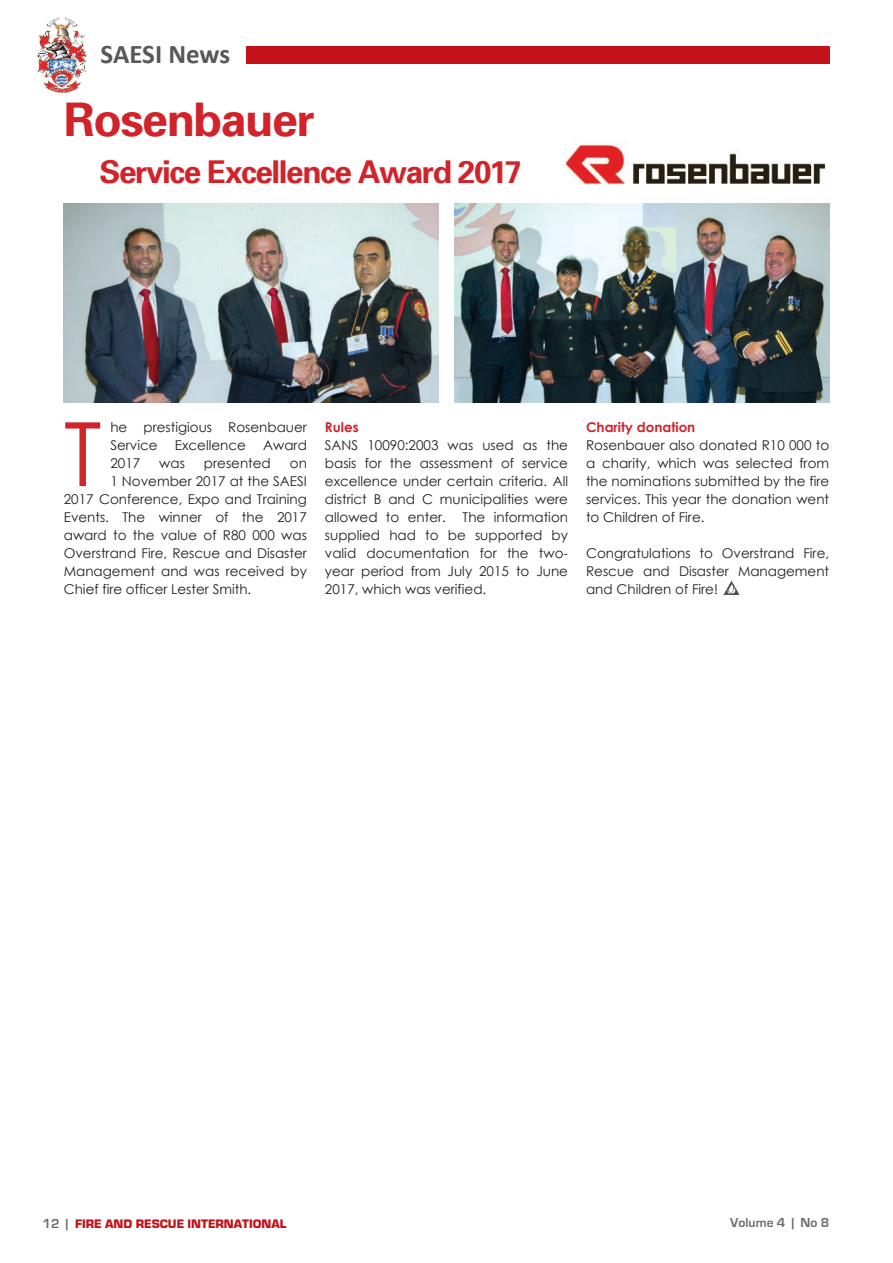
<style>
.page{position:relative;width:893px;height:1263px;background:#fff}
.page>*{position:absolute;margin:0;border:0;box-sizing:border-box;transform-origin:0 0}
.t1{font:88.65px "Century Gothic";color:#d1232a}
.t2{font:700 46.5px "Univers 65";letter-spacing:-.03em;color:#d1232a}
.t3{font:700 31.5px "Univers 65";letter-spacing:-.045em;color:#d1232a}
.t4{font:700 27px "Calibri";letter-spacing:-.005em;color:#57585a}
.t5{font:13.5px/18px "Century Gothic";color:#231f20;text-align:justify}
.t6{font:700 13.5px "Century Gothic";color:#d1232a}
.t7{font:700 13.5px "Eurostile";color:#6c6d70}
.t8{font:900 12.75px "Eurostile";color:#c4121a}
.s1{font-weight:700;font-size:13.5px;color:#6c6d70}
</style>
<div class="page">
<img style="left:36px;top:17px;width:51px;height:76px">
<div style="left:246px;top:46px;width:583px;height:18px;background:#c4121a"></div>
<img style="left:64px;top:204px;width:375px;height:198px">
<img style="left:454px;top:204px;width:375px;height:198px">
<img style="left:563px;top:140px;width:263px;height:45px">
<img style="left:724px;top:580px;width:15px;height:14px">
<h3 class="t4" style="left:101px;top:35px;width:131px">SAESI News</h3>
<h2 class="t2" style="left:64px;top:90px;width:253px">Rosenbauer</h2>
<h3 class="t3" style="left:99px;top:151px;width:424px">Service Excellence Award 2017</h3>
<h1 class="t1" style="left:64px;top:392px;width:39px">T</h1>
<p class="t5" style="left:110px;top:418px;width:198px">he prestigious Rosenbauer<br>Service</p>
<p class="t5" style="left:175px;top:436px;width:73px">Excellence</p>
<p class="t5" style="left:263px;top:436px;width:45px">Award</p>
<p class="t5" style="left:110px;top:454px;width:31px">2017</p>
<p class="t5" style="left:159px;top:454px;width:27px">was</p>
<p class="t5" style="left:204px;top:454px;width:68px">presented</p>
<p class="t5" style="left:290px;top:454px;width:19px">on</p>
<p class="t5" style="left:110px;top:472px;width:198px">1 November 2017 at the SAESI</p>
<p class="t5" style="left:64px;top:490px;width:245px">2017 Conference, Expo and Training</p>
<p class="t5" style="left:64px;top:508px;width:245px">Events. The winner of the 2017</p>
<p class="t5" style="left:64px;top:526px;width:245px">award to the value of R80 000 was</p>
<p class="t5" style="left:64px;top:544px;width:245px">Overstrand Fire, Rescue and Disaster</p>
<p class="t5" style="left:64px;top:562px;width:245px">Management and was received by</p>
<p class="t5" style="left:64px;top:580px;width:189px">Chief fire officer Lester Smith.</p>
<p class="t6" style="left:325px;top:417px;width:35px">Rules</p>
<p class="t5" style="left:325px;top:436px;width:245px">SANS 10090:2003 was used as the basis for the assessment of service excellence under certain criteria. All district B and C municipalities were allowed to enter. The information supplied had to be supported by valid documentation for the two&shy;year period from July 2015 to June 2017, which was verified.</p>
<p class="t6" style="left:586px;top:417px;width:111px">Charity donation</p>
<p class="t5" style="left:586px;top:436px;width:245px">Rosenbauer also donated R10 000 to a charity, which was selected from the nominations submitted by the fire services. This year the donation went to Children of Fire.</p>
<p class="t5" style="left:586px;top:544px;width:245px">Congratulations to Overstrand Fire, Rescue and Disaster Management and Children of Fire!</p>
<p class="t8" style="left:43px;top:1217px;width:245px"><span class="s1">12 |</span> FIRE AND RESCUE INTERNATIONAL</p>
<p class="t7" style="left:730px;top:1215px;width:100px">Volume 4 | No 8</p>
</div>
